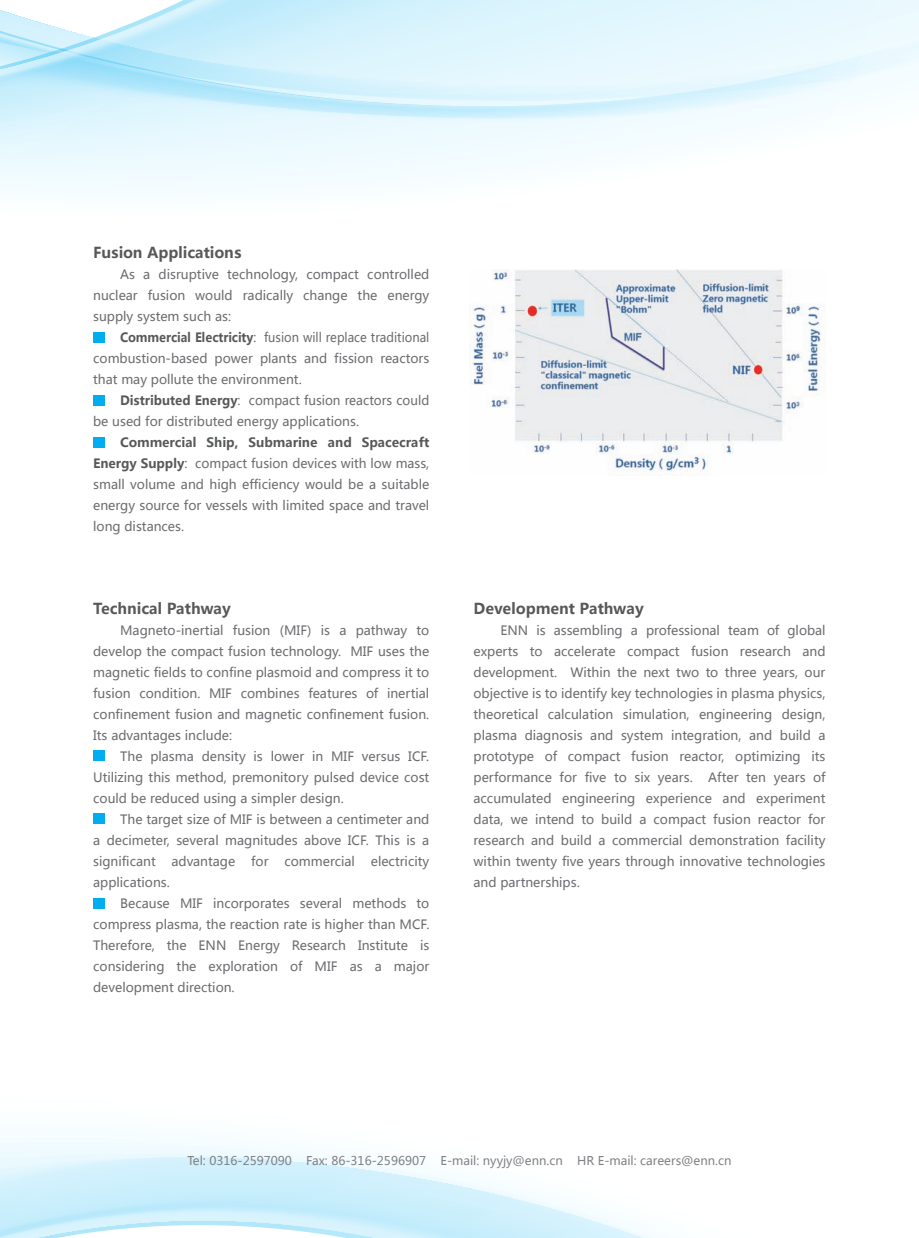
<style>
.page{position:relative;width:919px;height:1238px;background:#fff}
.page>*{position:absolute;margin:0;border:0;box-sizing:border-box;transform-origin:0 0}
.t1{font:700 15px "Microsoft Ya Hei";color:#57585a}
.t2{font:12.75px/21px "Microsoft Ya Hei";color:#6c6d70;text-align:justify}
.t3{font:12.75px/21px "Microsoft Ya Hei";color:#6c6d70;text-align:justify;scale:.93 1}
.t4{font:12px "Microsoft Ya Hei";color:#808285}
.s1{font-weight:700;color:#57585a}
</style>
<div class="page">
<svg style="left:0;top:813px;width:652px;height:424px"></svg>
<svg style="left:0;top:0;width:918px;height:315px"></svg>
<div style="left:93px;top:332px;width:11px;height:10px;background:#00aeef"></div>
<div style="left:93px;top:395px;width:11px;height:10px;background:#00aeef"></div>
<div style="left:93px;top:437px;width:11px;height:10px;background:#00aeef"></div>
<img style="left:469px;top:270px;width:356px;height:205px">
<div style="left:93px;top:813px;width:11px;height:11px;background:#00aeef"></div>
<div style="left:93px;top:898px;width:11px;height:11px;background:#00aeef"></div>
<div style="left:93px;top:750px;width:11px;height:11px;background:#00aeef"></div>
<p class="t1" style="left:93px;top:242px;width:150px">Fusion Applications</p>
<p class="t2" style="left:93px;top:263px;width:338px;text-indent:27px">As a disruptive technology, compact controlled nuclear fusion would radically change the energy supply system such as:</p>
<p class="t3" style="left:93px;top:326px;width:363px;text-indent:27px"><span class="s1">Commercial Electricity</span>: fusion will replace traditional combustion-based power plants and fission reactors that may pollute the environment.</p>
<p class="t2" style="left:93px;top:389px;width:337px;text-indent:27px"><span class="s1">Distributed Energy</span>: compact fusion reactors could be used for distributed energy applications.</p>
<p class="t2" style="left:93px;top:431px;width:338px;text-indent:27px"><span class="s1">Commercial Ship, Submarine and Spacecraft Energy Supply</span>: compact fusion devices with low mass, small volume and high efficiency would be a suitable energy source for vessels with limited space and travel long distances.</p>
<p class="t1" style="left:93px;top:598px;width:139px">Technical Pathway</p>
<p class="t2" style="left:93px;top:619px;width:338px;text-indent:27px">Magneto-inertial fusion (MIF) is a pathway to develop the compact fusion technology. MIF uses the magnetic fields to confine plasmoid and compress it to fusion condition. MIF combines features of inertial confinement fusion and magnetic confinement fusion.<br>Its advantages include:</p>
<p class="t2" style="left:93px;top:745px;width:338px;text-indent:27px">The plasma density is lower in MIF versus ICF.<br>Utilizing this method, premonitory pulsed device cost could be reduced using a simpler design.</p>
<p class="t2" style="left:93px;top:808px;width:337px;text-indent:27px">The target size of MIF is between a centimeter and a decimeter, several magnitudes above ICF. This is a significant advantage for commercial electricity applications.</p>
<p class="t2" style="left:93px;top:892px;width:338px;text-indent:27px">Because MIF incorporates several methods to compress plasma, the reaction rate is higher than MCF.<br>Therefore, the ENN Energy Research Institute is considering the exploration of MIF as a major development direction.</p>
<p class="t1" style="left:473px;top:598px;width:172px">Development Pathway</p>
<p class="t2" style="left:473px;top:619px;width:353px;text-indent:27px">ENN is assembling a professional team of global experts to accelerate compact fusion research and development. Within the next two to three years, our objective is to identify key technologies in plasma physics, theoretical calculation simulation, engineering design, plasma diagnosis and system integration, and build a prototype of compact fusion reactor, optimizing its performance for five to six years. After ten years of accumulated engineering experience and experiment data, we intend to build a compact fusion reactor for research and build a commercial demonstration facility within twenty five years through innovative technologies and partnerships.</p>
<p class="t4" style="left:187px;top:1152px;width:545px">Tel: 0316-2597090 Fax: 86-316-2596907 E-mail: nyyjy@enn.cn HR E-mail: careers@enn.cn</p>
</div>
